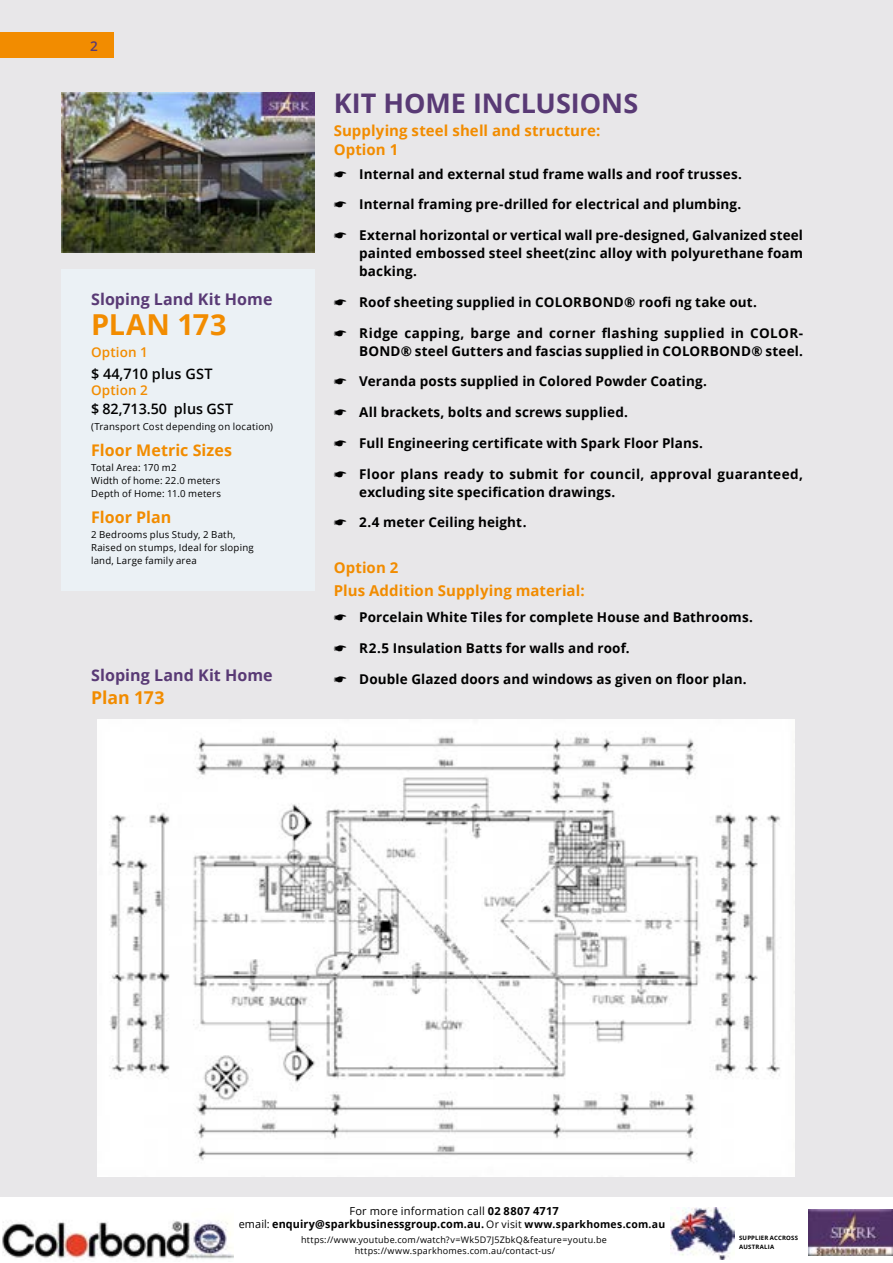
<style>
.page{position:relative;width:893px;height:1263px;background:#e8e7e9}
.page>*{position:absolute;margin:0;border:0;box-sizing:border-box;transform-origin:0 0}
.t1{font:700 28.8px "Open Sans";letter-spacing:.01em;color:#f28c00}
.t2{font:700 27px "Open Sans";letter-spacing:-.005em;color:#593a75}
.t3{font:700 17.7px "Open Sans";letter-spacing:-.005em;color:#f28c00}
.t4{font:700 16.05px "Open Sans";letter-spacing:.005em;color:#593a75}
.t5{font:700 16.05px "Open Sans";letter-spacing:.005em;color:#f28c00}
.t6{font:700 15px/22.5px "Open Sans";letter-spacing:.005em;color:#f28c00}
.t7{font:600 14.4px "Open Sans";color:#000}
.t8{font:600 14.4px "Open Sans";letter-spacing:.01em;color:#000}
.t9{font:700 13.5px/18px "Open Sans";letter-spacing:.01em;color:#000}
.t10{font:600 13.5px "Open Sans";letter-spacing:.01em;color:#f28c00}
.t11{font:600 13.5px "Open Sans";color:#593a75}
.t12{font:700 11.1px/13.6px "Open Sans";letter-spacing:.015em;color:#000;text-align:center}
.t13{font:9.6px/12.9px "Open Sans";letter-spacing:.025em;color:#000}
.t14{font:9px/11.9px "Open Sans";letter-spacing:.025em;color:#000;text-align:center}
.t15{font:700 6px/9px "Open Sans";letter-spacing:.03em;color:#000}
.s1{font-style:inherit}
.s2{font-weight:400}
.s3{font-weight:400;font-size:10.5px}
.s4{font-size:10.5px}
</style>
<div class="page">
<div style="left:61px;top:269px;width:254px;height:322px;background:#ecf2f6"></div>
<img style="left:61px;top:92px;width:254px;height:161px">
<img style="left:98px;top:719px;width:697px;height:457px">
<div style="left:0;top:32px;width:113px;height:26px;background:#f28c00"></div>
<div style="left:0;top:1197px;width:893px;height:66px;background:#fff"></div>
<img style="left:809px;top:1209px;width:84px;height:46px">
<img style="left:671px;top:1208px;width:63px;height:51px">
<img style="left:2px;top:1220px;width:231px;height:39px">
<p class="t11" style="left:90px;top:40px;width:9px">2</p>
<p class="t4" style="left:91px;top:292px;width:183px">Sloping Land Kit Home</p>
<h1 class="t1" style="left:91px;top:313px;width:137px">PLAN 173</h1>
<p class="t10" style="left:91px;top:347px;width:58px">Option 1</p>
<p class="t10" style="left:91px;top:385px;width:58px">Option 2</p>
<p class="t8" style="left:91px;top:368px;width:123px">$ <span class="s1">44,710</span> plus GST</p>
<p class="t13" style="left:91px;top:421px;width:184px">(Transport Cost depending on location)</p>
<p class="t13" style="left:91px;top:462px;width:132px">Total Area: 170 m2<br>Width of home: 22.0 meters<br>Depth of Home: 11.0 meters</p>
<p class="t13" style="left:91px;top:529px;width:164px">2 Bedrooms plus Study, 2 Bath,<br>Raised on stumps, Ideal for sloping land, Large family area</p>
<p class="t7" style="left:91px;top:399px;width:144px"><span class="s1">$</span> 82,713.50 <span class="s1">plus GST</span></p>
<p class="t5" style="left:91px;top:444px;width:142px">Floor Metric Sizes</p>
<p class="t5" style="left:91px;top:511px;width:82px">Floor Plan</p>
<p class="t4" style="left:91px;top:669px;width:183px">Sloping Land Kit Home</p>
<h3 class="t3" style="left:91px;top:691px;width:75px">Plan 173</h3>
<h2 class="t2" style="left:334px;top:92px;width:306px">KIT HOME INCLUSIONS</h2>
<p class="t6" style="left:334px;top:121px;width:268px">Supplying steel shell and structure:</p>
<p class="t6" style="left:334px;top:140px;width:66px">Option 1</p>
<p class="t9" style="left:359px;top:166px;width:384px">Internal and external stud frame walls and roof trusses.</p>
<p class="t9" style="left:359px;top:197px;width:384px">Internal framing pre-drilled for electrical and plumbing.</p>
<p class="t9" style="left:359px;top:228px;width:445px;text-align:justify">External horizontal or vertical wall pre-designed, Galvanized steel painted embossed steel sheet(zinc alloy with polyurethane foam backing.</p>
<p class="t9" style="left:359px;top:293px;width:399px">Roof sheeting supplied in COLORBOND® roofi ng take out.</p>
<p class="t9" style="left:359px;top:323px;width:445px">Ridge capping, barge and corner flashing supplied in COLOR-<br>BOND® steel Gutters and fascias supplied in COLORBOND® steel.</p>
<p class="t9" style="left:359px;top:374px;width:349px">Veranda posts supplied in Colored Powder Coating.</p>
<p class="t9" style="left:359px;top:405px;width:270px">All brackets, bolts and screws supplied.</p>
<p class="t9" style="left:359px;top:434px;width:345px">Full Engineering certificate with Spark Floor Plans.</p>
<p class="t9" style="left:359px;top:466px;width:445px">Floor plans ready to submit for council, approval guaranteed, excluding site specification drawings.</p>
<p class="t9" style="left:359px;top:515px;width:169px">2.4 meter Ceiling height.</p>
<p class="t6" style="left:334px;top:558px;width:252px">Option 2<br>Plus Addition Supplying material:</p>
<p class="t9" style="left:359px;top:610px;width:395px">Porcelain White Tiles for complete House and Bathrooms.</p>
<p class="t9" style="left:359px;top:640px;width:272px">R2.5 Insulation Batts for walls and roof.</p>
<p class="t9" style="left:359px;top:670px;width:389px">Double Glazed doors and windows as given on floor plan.</p>
<p class="t12" style="left:239px;top:1205px;width:428px"><span class="s2">For more information call</span> 02 8807 4717<br><span class="s2">email:</span> enquiry@sparkbusinessgroup.com.au. <span class="s3">Or visit</span> <span class="s4">www.sparkhomes.com.au</span></p>
<p class="t14" style="left:301px;top:1234px;width:307px">https://www.youtube.com/watch?v=Wk5D7J5ZbkQ&amp;feature=youtu.be https://www.sparkhomes.com.au/contact-us/</p>
<p class="t15" style="left:739px;top:1234px;width:60px">SUPPLIER ACCROSS<br>AUSTRALIA</p>
</div>
